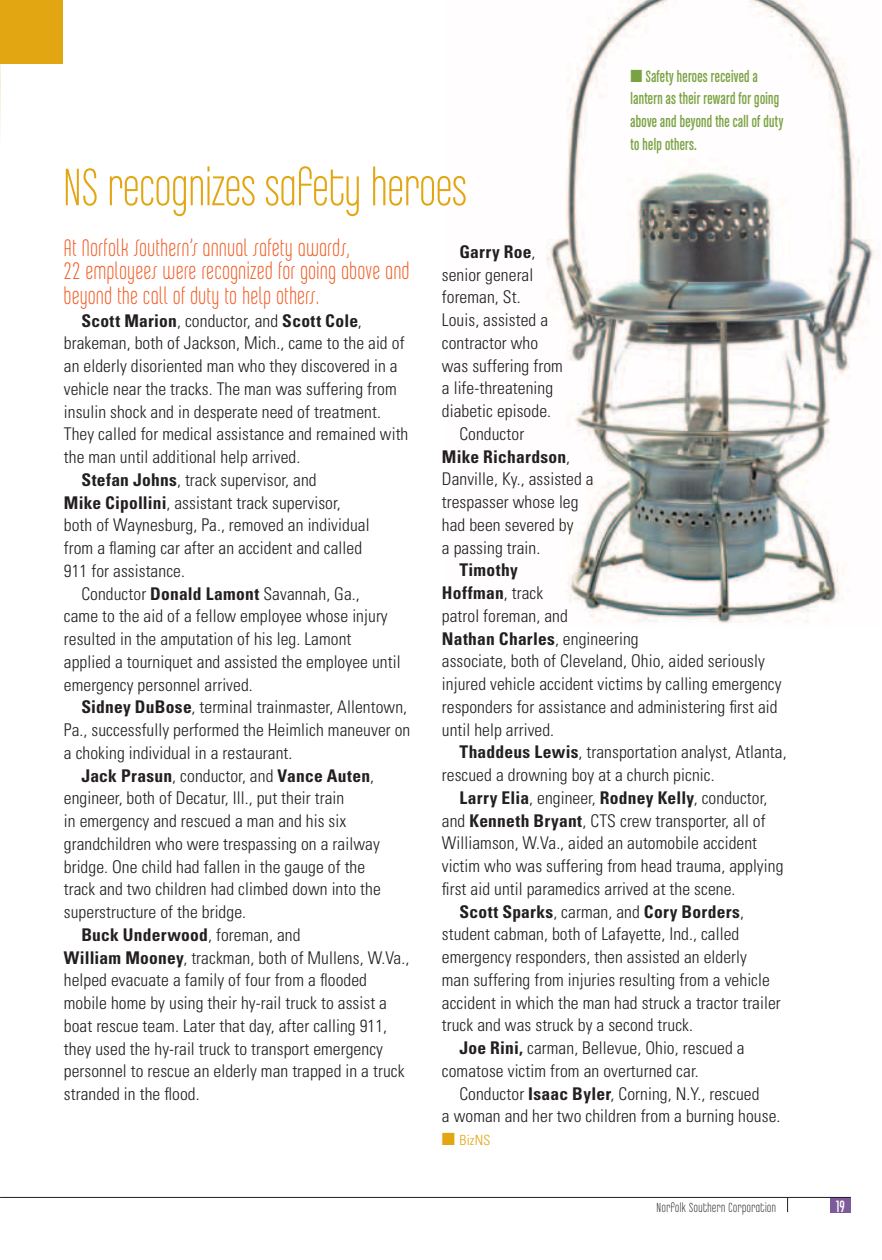
<style>
.page{position:relative;width:882px;height:1260px;background:#fff}
.page>*{position:absolute;margin:0;border:0;box-sizing:border-box;transform-origin:0 0}
.t1{font:56px "Chalet Comprime Milan Eighty";letter-spacing:.005em;color:#e2a612}
.t2{font:25.38px/22.8px "Chalet Comprime Milan Seventy";letter-spacing:.03em;color:#f15a22}
.t3{font:300 condensed 17.5px/22.8px "Univers LT Std";letter-spacing:.005em;color:#231f20}
.t4{font:700 condensed 17.5px "Univers LT Std";letter-spacing:.015em;color:#231f20}
.t5{font:17.5px/22.8px "Chalet Comprime Cologne Sixty";letter-spacing:.02em;color:#79a342;scale:.9 1}
.t6{font:17.5px "Chalet Comprime Cologne Seventy";color:#fff;scale:.9 1}
.t7{font:14px "Chalet Comprime Milan Eighty";letter-spacing:.04em;color:#231f20}
.t8{font:300 condensed 14px "Univers LT Std";letter-spacing:.01em;color:#e2a612}
.s1{font-weight:300}
.s2{font-weight:700}
</style>
<div class="page">
<div style="left:831px;top:1197px;width:20px;height:15px;background:#7d5a99"></div>
<hr style="left:0;top:1197px;width:851px;height:1px;background:#231f20">
<svg style="left:787px;top:1198px;width:1px;height:14px"></svg>
<img style="left:546px;top:0;width:331px;height:624px">
<svg style="left:0;top:64px;width:1px;height:69px"></svg>
<div style="left:0;top:0;width:63px;height:64px;background:#e2a612"></div>
<h1 class="t1" style="left:63px;top:157px;width:405px">NS recognizes safety heroes</h1>
<p class="t5" style="left:631px;top:64px;width:171px">■ Safety heroes received a lantern as their reward for going above and beyond the call of duty to help others.</p>
<h2 class="t2" style="left:64px;top:236px;width:347px">At Norfolk Southern’s annual safety awards,<br>22 employees were recognized for going above and</h2>
<h2 class="t2" style="left:64px;top:284px;width:257px">beyond the call of duty to help others.</h2>
<p class="t4" style="left:81px;top:310px;width:282px">Scott Marion<span class="s1">, conductor, and</span> Scott Cole<span class="s1">,</span></p>
<p class="t3" style="left:64px;top:332px;width:342px">brakeman, both of Jackson, Mich., came to the aid of</p>
<p class="t3" style="left:64px;top:355px;width:335px">an elderly disoriented man who they discovered in a</p>
<p class="t3" style="left:64px;top:377px;width:334px">vehicle near the tracks. The man was suffering from</p>
<p class="t3" style="left:64px;top:400px;width:319px">insulin shock and in desperate need of treatment.</p>
<p class="t3" style="left:64px;top:423px;width:346px">They called for medical assistance and remained with</p>
<p class="t3" style="left:64px;top:446px;width:238px">the man until additional help arrived.</p>
<p class="t3" style="left:81px;top:468px;width:237px"><span class="s2">Stefan Johns</span>, track supervisor, and</p>
<p class="t3" style="left:64px;top:491px;width:278px"><span class="s2">Mike Cipollini</span>, assistant track supervisor,</p>
<p class="t3" style="left:64px;top:514px;width:307px">both of Waynesburg, Pa., removed an individual</p>
<p class="t3" style="left:64px;top:537px;width:300px">from a flaming car after an accident and called</p>
<p class="t3" style="left:64px;top:559px;width:123px">911 for assistance.</p>
<p class="t3" style="left:81px;top:582px;width:280px">Conductor <span class="s2">Donald Lamont</span> Savannah, Ga.,</p>
<p class="t3" style="left:64px;top:605px;width:325px">came to the aid of a fellow employee whose injury</p>
<p class="t3" style="left:64px;top:628px;width:289px">resulted in the amputation of his leg. Lamont</p>
<p class="t3" style="left:64px;top:650px;width:338px">applied a tourniquet and assisted the employee until</p>
<p class="t3" style="left:64px;top:673px;width:190px">emergency personnel arrived.</p>
<p class="t3" style="left:81px;top:696px;width:327px"><span class="s2">Sidney DuBose</span>, terminal trainmaster, Allentown,</p>
<p class="t3" style="left:64px;top:719px;width:348px">Pa., successfully performed the Heimlich maneuver on</p>
<p class="t3" style="left:64px;top:741px;width:230px">a choking individual in a restaurant.</p>
<p class="t4" style="left:81px;top:765px;width:294px">Jack Prasun<span class="s1">, conductor, and</span> Vance Auten<span class="s1">,</span></p>
<p class="t3" style="left:64px;top:787px;width:282px">engineer, both of Decatur, Ill., put their train</p>
<p class="t3" style="left:64px;top:810px;width:284px">in emergency and rescued a man and his six</p>
<p class="t3" style="left:64px;top:832px;width:317px">grandchildren who were trespassing on a railway</p>
<p class="t3" style="left:64px;top:855px;width:303px">bridge. One child had fallen in the gauge of the</p>
<p class="t3" style="left:64px;top:878px;width:318px">track and two children had climbed down into the</p>
<p class="t3" style="left:64px;top:901px;width:184px">superstructure of the bridge.</p>
<p class="t4" style="left:81px;top:924px;width:221px">Buck Underwood<span class="s1">, foreman, and</span></p>
<p class="t3" style="left:64px;top:946px;width:347px"><span class="s2">William Mooney</span>, trackman, both of Mullens, W.Va.,</p>
<p class="t3" style="left:64px;top:969px;width:305px">helped evacuate a family of four from a flooded</p>
<p class="t3" style="left:64px;top:992px;width:325px">mobile home by using their hy-rail truck to assist a</p>
<p class="t3" style="left:64px;top:1014px;width:325px">boat rescue team. Later that day, after calling 911,</p>
<p class="t3" style="left:64px;top:1037px;width:321px">they used the hy-rail truck to transport emergency</p>
<p class="t3" style="left:64px;top:1060px;width:342px">personnel to rescue an elderly man trapped in a truck</p>
<p class="t3" style="left:64px;top:1083px;width:137px">stranded in the flood.</p>
<p class="t4" style="left:459px;top:241px;width:78px">Garry Roe<span class="s1">,</span></p>
<p class="t3" style="left:442px;top:263px;width:93px">senior general</p>
<p class="t3" style="left:442px;top:286px;width:80px">foreman, St.</p>
<p class="t3" style="left:442px;top:308px;width:108px">Louis, assisted a</p>
<p class="t3" style="left:442px;top:331px;width:98px">contractor who</p>
<p class="t3" style="left:442px;top:354px;width:123px">was suffering from</p>
<p class="t3" style="left:442px;top:377px;width:113px">a life-threatening</p>
<p class="t3" style="left:442px;top:399px;width:111px">diabetic episode.</p>
<p class="t3" style="left:459px;top:422px;width:66px">Conductor</p>
<p class="t4" style="left:442px;top:446px;width:130px">Mike Richardson<span class="s1">,</span></p>
<p class="t3" style="left:442px;top:468px;width:153px">Danville, Ky., assisted a</p>
<p class="t3" style="left:442px;top:490px;width:138px">trespasser whose leg</p>
<p class="t3" style="left:442px;top:513px;width:133px">had been severed by</p>
<p class="t3" style="left:442px;top:536px;width:100px">a passing train.</p>
<p class="t3" style="left:442px;top:559px;width:341px;text-indent:18px"><span class="s2">Timothy<br>Hoffman</span>, track<br>patrol foreman, and<br><span class="s2">Nathan Charles</span>, engineering<br>associate, both of Cleveland, Ohio, aided seriously injured vehicle accident victims by calling emergency responders for assistance and administering first aid until help arrived.</p>
<p class="t3" style="left:442px;top:741px;width:346px;text-indent:18px"><span class="s2">Thaddeus Lewis</span>, transportation analyst, Atlanta, rescued a drowning boy at a church picnic.</p>
<p class="t3" style="left:459px;top:786px;width:309px"><span class="s2">Larry Elia</span>, engineer, <span class="s2">Rodney Kelly</span>, conductor,</p>
<p class="t3" style="left:442px;top:809px;width:325px">and <span class="s2">Kenneth Bryant</span>, CTS crew transporter, all of</p>
<p class="t3" style="left:442px;top:832px;width:317px">Williamson, W.Va., aided an automobile accident</p>
<p class="t3" style="left:442px;top:854px;width:343px">victim who was suffering from head trauma, applying</p>
<p class="t3" style="left:442px;top:877px;width:295px">first aid until paramedics arrived at the scene.</p>
<p class="t4" style="left:459px;top:901px;width:286px">Scott Sparks<span class="s1">, carman, and</span> Cory Borders<span class="s1">,</span></p>
<p class="t3" style="left:442px;top:923px;width:299px">student cabman, both of Lafayette, Ind., called</p>
<p class="t3" style="left:442px;top:945px;width:307px">emergency responders, then assisted an elderly</p>
<p class="t3" style="left:442px;top:968px;width:330px">man suffering from injuries resulting from a vehicle</p>
<p class="t3" style="left:442px;top:991px;width:340px">accident in which the man had struck a tractor trailer</p>
<p class="t3" style="left:442px;top:1014px;width:253px">truck and was struck by a second truck.</p>
<p class="t3" style="left:459px;top:1036px;width:287px"><span class="s2">Joe Rini,</span> carman, Bellevue, Ohio, rescued a</p>
<p class="t3" style="left:442px;top:1059px;width:258px">comatose victim from an overturned car.</p>
<p class="t3" style="left:459px;top:1082px;width:302px">Conductor <span class="s2">Isaac Byler</span>, Corning, N.Y., rescued</p>
<p class="t3" style="left:442px;top:1105px;width:340px">a woman and her two children from a burning house.</p>
<p class="t8" style="left:442px;top:1132px;width:50px">■ BizNS</p>
<p class="t7" style="left:657px;top:1200px;width:121px">Norfolk Southern Corporation</p>
<p class="t6" style="left:836px;top:1197px;width:11px">19</p>
</div>
